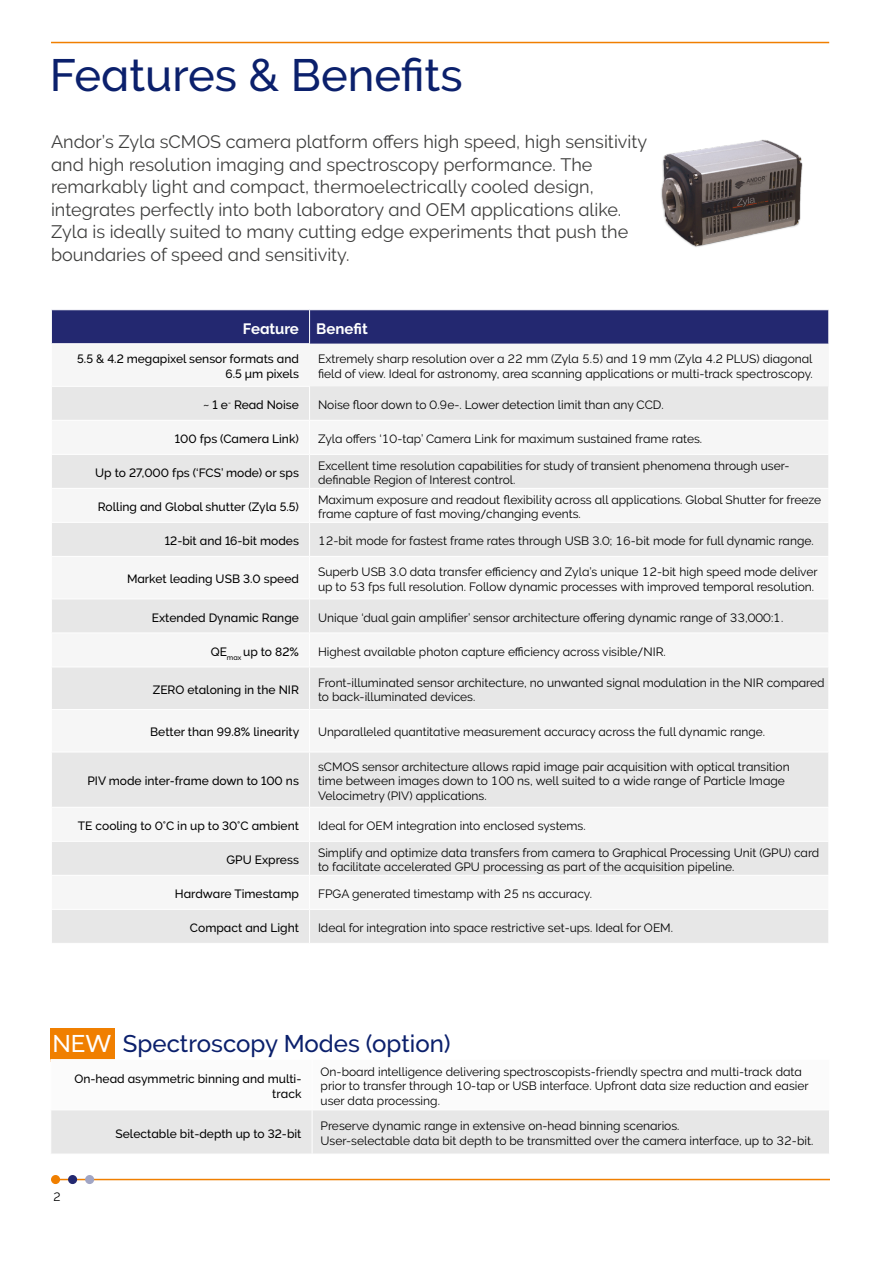
<style>
.page{position:relative;width:893px;height:1263px;background:#fff}
.page>*{position:absolute;margin:0;border:0;box-sizing:border-box;transform-origin:0 0}
.t1{font:45.15px "Oxford Raleway Medium";color:#0b206c}
.t2{font:24px "Oxford Raleway Medium";color:#0b206c}
.t3{font:18px/22.5px "Oxford Raleway Regular";color:#3f3f3e}
.t4{font:15px "Oxford Raleway Bold";color:#fff}
.t5{font:12px/14.4px "Oxford Raleway Regular";color:#000}
.t6{font:12px/14.4px "Oxford Raleway Medium";color:#000;text-align:right}
.s1{color:#fff}
</style>
<div class="page">
<hr style="left:58px;top:1179px;width:771px;height:1px;background:#f07f00">
<div style="left:52px;top:1176px;width:7px;height:7px;background:#f07f00;border-radius:50%"></div>
<div style="left:51px;top:1175px;width:9px;height:9px;border:2px solid #f07f00;border-radius:50%"></div>
<div style="left:86px;top:1176px;width:7px;height:7px;background:#a1a5c4;border-radius:50%"></div>
<div style="left:85px;top:1175px;width:9px;height:9px;border:2px solid #a1a5c4;border-radius:50%"></div>
<div style="left:69px;top:1176px;width:7px;height:7px;background:#232870;border-radius:50%"></div>
<div style="left:68px;top:1175px;width:9px;height:9px;border:2px solid #232870;border-radius:50%"></div>
<hr style="left:51px;top:42px;width:778px;height:1px;background:#f07f00">
<div style="left:51px;top:1028px;width:64px;height:33px;background:#f07f00"></div>
<img style="left:661px;top:139px;width:142px;height:108px">
<div style="left:52px;top:310px;width:776px;height:34px;background:#232870"></div>
<svg style="left:52px;top:386px;width:776px;height:557px;fill:#e7e7e7"></svg>
<hr style="left:309px;top:310px;width:1px;height:33px;background:#fff">
<hr style="left:309px;top:387px;width:1px;height:33px;background:#fff">
<hr style="left:309px;top:421px;width:1px;height:33px;background:#fff">
<hr style="left:309px;top:455px;width:1px;height:33px;background:#fff">
<hr style="left:309px;top:489px;width:1px;height:33px;background:#fff">
<hr style="left:309px;top:523px;width:1px;height:33px;background:#fff">
<hr style="left:309px;top:557px;width:1px;height:41px;background:#fff">
<hr style="left:309px;top:599px;width:1px;height:33px;background:#fff">
<hr style="left:309px;top:633px;width:1px;height:33px;background:#fff">
<hr style="left:309px;top:667px;width:1px;height:42px;background:#fff">
<hr style="left:309px;top:808px;width:1px;height:33px;background:#fff">
<hr style="left:51px;top:343px;width:259px;height:1px;background:#fff">
<hr style="left:51px;top:386px;width:259px;height:1px;background:#fff">
<hr style="left:51px;top:420px;width:259px;height:1px;background:#fff">
<hr style="left:51px;top:454px;width:259px;height:1px;background:#fff">
<hr style="left:51px;top:488px;width:259px;height:1px;background:#fff">
<hr style="left:51px;top:522px;width:259px;height:1px;background:#fff">
<hr style="left:51px;top:556px;width:259px;height:1px;background:#fff">
<hr style="left:51px;top:598px;width:259px;height:1px;background:#fff">
<hr style="left:51px;top:632px;width:259px;height:1px;background:#fff">
<hr style="left:51px;top:666px;width:259px;height:1px;background:#fff">
<hr style="left:51px;top:807px;width:259px;height:1px;background:#fff">
<hr style="left:51px;top:841px;width:259px;height:1px;background:#fff">
<hr style="left:309px;top:842px;width:1px;height:33px;background:#fff">
<hr style="left:310px;top:420px;width:519px;height:1px;background:#fff">
<hr style="left:310px;top:454px;width:519px;height:1px;background:#fff">
<hr style="left:310px;top:488px;width:519px;height:1px;background:#fff">
<hr style="left:310px;top:522px;width:519px;height:1px;background:#fff">
<hr style="left:310px;top:556px;width:519px;height:1px;background:#fff">
<hr style="left:310px;top:598px;width:519px;height:1px;background:#fff">
<hr style="left:310px;top:632px;width:519px;height:1px;background:#fff">
<hr style="left:310px;top:666px;width:519px;height:1px;background:#fff">
<hr style="left:310px;top:807px;width:519px;height:1px;background:#fff">
<hr style="left:310px;top:841px;width:519px;height:1px;background:#fff">
<hr style="left:51px;top:709px;width:259px;height:1px;background:#fff">
<hr style="left:51px;top:752px;width:259px;height:1px;background:#fff">
<hr style="left:51px;top:875px;width:259px;height:1px;background:#fff">
<hr style="left:51px;top:909px;width:259px;height:1px;background:#fff">
<hr style="left:309px;top:710px;width:1px;height:42px;background:#fff">
<hr style="left:309px;top:752px;width:1px;height:55px;background:#fff">
<hr style="left:309px;top:876px;width:1px;height:33px;background:#fff">
<hr style="left:309px;top:910px;width:1px;height:33px;background:#fff">
<hr style="left:310px;top:709px;width:519px;height:1px;background:#fff">
<hr style="left:310px;top:752px;width:519px;height:1px;background:#fff">
<hr style="left:310px;top:875px;width:519px;height:1px;background:#fff">
<hr style="left:310px;top:909px;width:519px;height:1px;background:#fff">
<svg style="left:51px;top:1060px;width:778px;height:94px"></svg>
<hr style="left:50px;top:1059px;width:262px;height:1px;background:#fff">
<hr style="left:50px;top:1109px;width:262px;height:1px;background:#fff">
<hr style="left:312px;top:1060px;width:1px;height:49px;background:#fff">
<hr style="left:312px;top:1110px;width:1px;height:44px;background:#fff">
<hr style="left:312px;top:1109px;width:518px;height:1px;background:#fff">
<h1 class="t1" style="left:50px;top:49px;width:414px">Features &amp; Benefits</h1>
<p class="t3" style="left:51px;top:131px;width:598px">Andor’s Zyla sCMOS camera platform offers high speed, high sensitivity and high resolution imaging and spectroscopy performance. The remarkably light and compact, thermoelectrically cooled design, integrates perfectly into both laboratory and OEM applications alike.<br>Zyla is ideally suited to many cutting edge experiments that push the boundaries of speed and sensitivity.</p>
<p class="t4" style="left:243px;top:320px;width:126px">Feature Benefit</p>
<p class="t6" style="left:77px;top:352px;width:223px">5.5 &amp; 4.2 megapixel sensor formats and<br>6.5 μm pixels</p>
<p class="t5" style="left:318px;top:352px;width:496px">Extremely sharp resolution over a 22 mm (Zyla 5.5) and 19 mm (Zyla 4.2 PLUS) diagonal field of view. Ideal for astronomy, area scanning applications or multi-track spectroscopy.</p>
<p class="t6" style="left:203px;top:398px;width:97px">~ 1 e<sup>-</sup> Read Noise</p>
<p class="t5" style="left:318px;top:397px;width:347px">Noise floor down to 0.9e-. Lower detection limit than any CCD.</p>
<p class="t6" style="left:175px;top:432px;width:126px">100 fps (Camera Link)</p>
<p class="t5" style="left:318px;top:431px;width:386px">Zyla offers ‘10-tap’ Camera Link for maximum sustained frame rates.</p>
<p class="t6" style="left:95px;top:466px;width:205px">Up to 27,000 fps (‘FCS’ mode) or sps</p>
<p class="t5" style="left:318px;top:458px;width:473px">Excellent time resolution capabilities for study of transient phenomena through user&shy;definable Region of Interest control.</p>
<p class="t6" style="left:98px;top:500px;width:202px">Rolling and Global shutter (Zyla 5.5)</p>
<p class="t5" style="left:318px;top:492px;width:505px">Maximum exposure and readout flexibility across all applications. Global Shutter for freeze frame capture of fast moving/changing events.</p>
<p class="t6" style="left:165px;top:534px;width:135px">12-bit and 16-bit modes</p>
<p class="t5" style="left:318px;top:534px;width:497px">12-bit mode for fastest frame rates through USB 3.0; 16-bit mode for full dynamic range.</p>
<p class="t6" style="left:127px;top:572px;width:173px">Market leading USB 3.0 speed</p>
<p class="t5" style="left:318px;top:565px;width:501px">Superb USB 3.0 data transfer efficiency and Zyla’s unique 12-bit high speed mode deliver up to 53 fps full resolution. Follow dynamic processes with improved temporal resolution.</p>
<p class="t6" style="left:152px;top:610px;width:149px">Extended Dynamic Range</p>
<p class="t5" style="left:318px;top:610px;width:467px">Unique ‘dual gain amplifier’ sensor architecture offering dynamic range of 33,000:1.</p>
<p class="t6" style="left:211px;top:644px;width:90px">QE<sub>max</sub> up to 82%</p>
<p class="t5" style="left:318px;top:644px;width:349px">Highest available photon capture efficiency across visible/NIR.</p>
<p class="t6" style="left:153px;top:682px;width:148px">ZERO etaloning in the NIR</p>
<p class="t5" style="left:318px;top:675px;width:508px">Front-illuminated sensor architecture, no unwanted signal modulation in the NIR compared to back-illuminated devices.</p>
<p class="t6" style="left:150px;top:725px;width:150px">Better than 99.8% linearity</p>
<p class="t5" style="left:318px;top:725px;width:448px">Unparalleled quantitative measurement accuracy across the full dynamic range.</p>
<p class="t6" style="left:87px;top:774px;width:213px">PIV mode inter-frame down to 100 ns</p>
<p class="t5" style="left:318px;top:759px;width:473px">sCMOS sensor architecture allows rapid image pair acquisition with optical transition time between images down to 100 ns, well suited to a wide range of Particle Image<br>Velocimetry (PIV) applications.</p>
<p class="t6" style="left:78px;top:818px;width:223px">TE cooling to 0°C in up to 30°C ambient</p>
<p class="t5" style="left:318px;top:818px;width:269px">Ideal for OEM integration into enclosed systems.</p>
<p class="t6" style="left:227px;top:853px;width:74px">GPU Express</p>
<p class="t5" style="left:318px;top:845px;width:503px">Simplify and optimize data transfers from camera to Graphical Processing Unit (GPU) card to facilitate accelerated GPU processing as part of the acquisition pipeline.</p>
<p class="t6" style="left:175px;top:887px;width:126px">Hardware Timestamp</p>
<p class="t5" style="left:318px;top:886px;width:276px">FPGA generated timestamp with 25 ns accuracy.</p>
<p class="t6" style="left:190px;top:921px;width:110px">Compact and Light</p>
<p class="t5" style="left:318px;top:920px;width:356px">Ideal for integration into space restrictive set-ups. Ideal for OEM.</p>
<h2 class="t2" style="left:53px;top:1030px;width:400px"><span class="s1">NEW</span> Spectroscopy Modes (option)</h2>
<p class="t6" style="left:74px;top:1072px;width:229px">On-head asymmetric binning and multi&shy;track</p>
<p class="t5" style="left:321px;top:1064px;width:490px">On-board intelligence delivering spectroscopists-friendly spectra and multi-track data prior to transfer through 10-tap or USB interface. Upfront data size reduction and easier user data processing.</p>
<p class="t6" style="left:116px;top:1126px;width:187px">Selectable bit-depth up to 32-bit</p>
<p class="t5" style="left:321px;top:1119px;width:494px">Preserve dynamic range in extensive on-head binning scenarios.<br>User-selectable data bit depth to be transmitted over the camera interface, up to 32-bit.</p>
<p class="t5" style="left:53px;top:1189px;width:9px">2</p>
</div>
